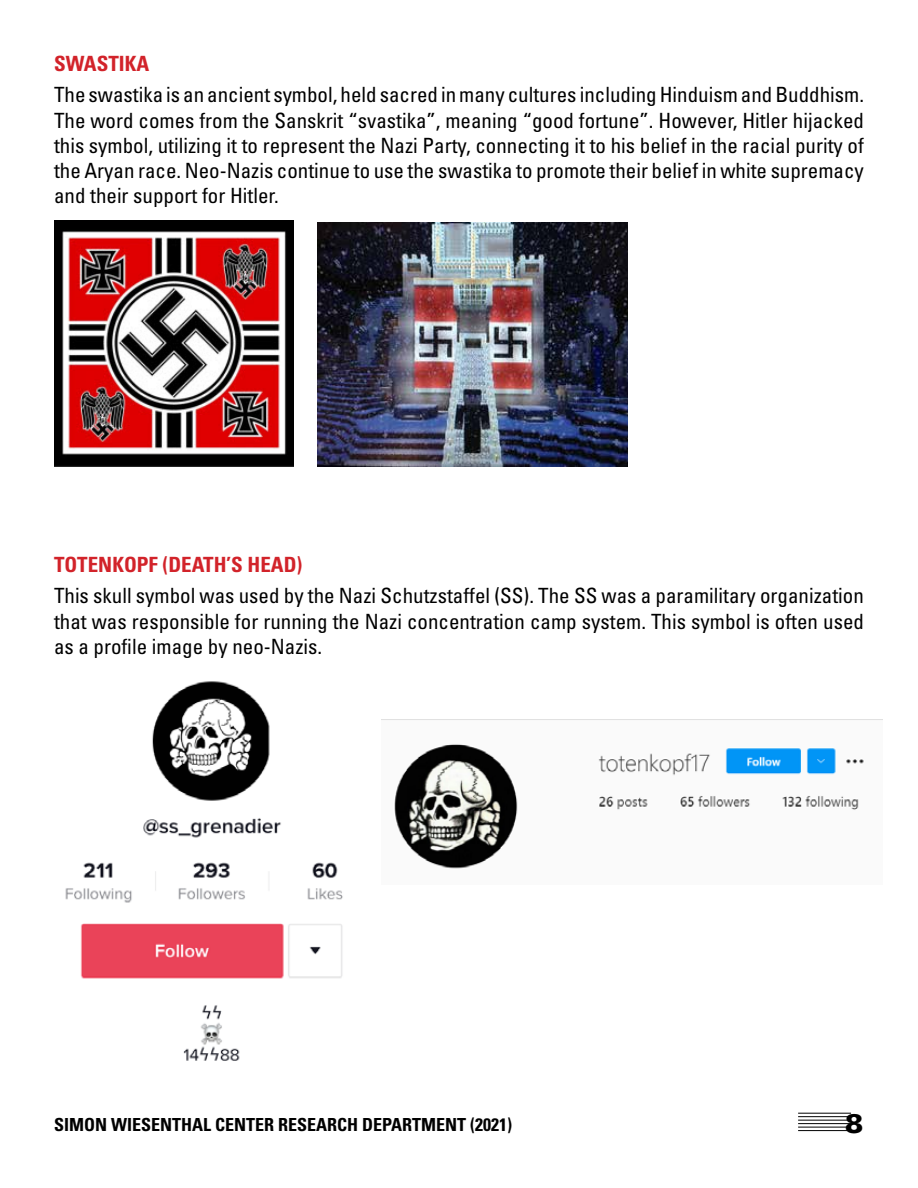
<style>
.page{position:relative;width:918px;height:1188px;background:#fff}
.page>*{position:absolute;margin:0;border:0;box-sizing:border-box;transform-origin:0 0}
.t1{font:900 27px "Univers";color:#000}
.t2{font:condensed 21px/25.2px "Univers";color:#000;text-align:justify}
.t3{font:700 condensed 21px "Univers";color:#d2232a}
.t4{font:700 condensed 18px "Univers";color:#000}
</style>
<div class="page">
<img style="left:65px;top:681px;width:278px;height:380px">
<img style="left:54px;top:220px;width:240px;height:246px">
<img style="left:317px;top:222px;width:311px;height:244px">
<img style="left:394px;top:744px;width:470px;height:125px">
<hr style="left:798px;top:1113px;width:53px;height:1px;background:#000">
<hr style="left:798px;top:1120px;width:53px;height:1px;background:#000">
<hr style="left:798px;top:1127px;width:53px;height:1px;background:#000">
<hr style="left:798px;top:1116px;width:53px;height:1px;background:#000">
<hr style="left:798px;top:1123px;width:53px;height:1px;background:#000">
<hr style="left:798px;top:1130px;width:53px;height:1px;background:#000">
<p class="t3" style="left:54px;top:51px;width:97px">SWASTIKA</p>
<p class="t2" style="left:54px;top:82px;width:812px">The swastika is an ancient symbol, held sacred in many cultures including Hinduism and Buddhism.<br>The word comes from the Sanskrit “svastika”, meaning “good fortune”. However, Hitler hijacked this symbol, utilizing it to represent the Nazi Party, connecting it to his belief in the racial purity of the Aryan race. Neo-Nazis continue to use the swastika to promote their belief in white supremacy and their support for Hitler.</p>
<p class="t3" style="left:54px;top:552px;width:250px">TOTENKOPF (DEATH’S HEAD)</p>
<p class="t2" style="left:54px;top:583px;width:812px">This skull symbol was used by the Nazi Schutzstaffel (SS). The SS was a paramilitary organization that was responsible for running the Nazi concentration camp system. This symbol is often used as a profile image by neo-Nazis.</p>
<p class="t4" style="left:54px;top:1114px;width:460px">SIMON WIESENTHAL CENTER RESEARCH DEPARTMENT (2021)</p>
<p class="t1" style="left:845px;top:1106px;width:20px">8</p>
</div>
